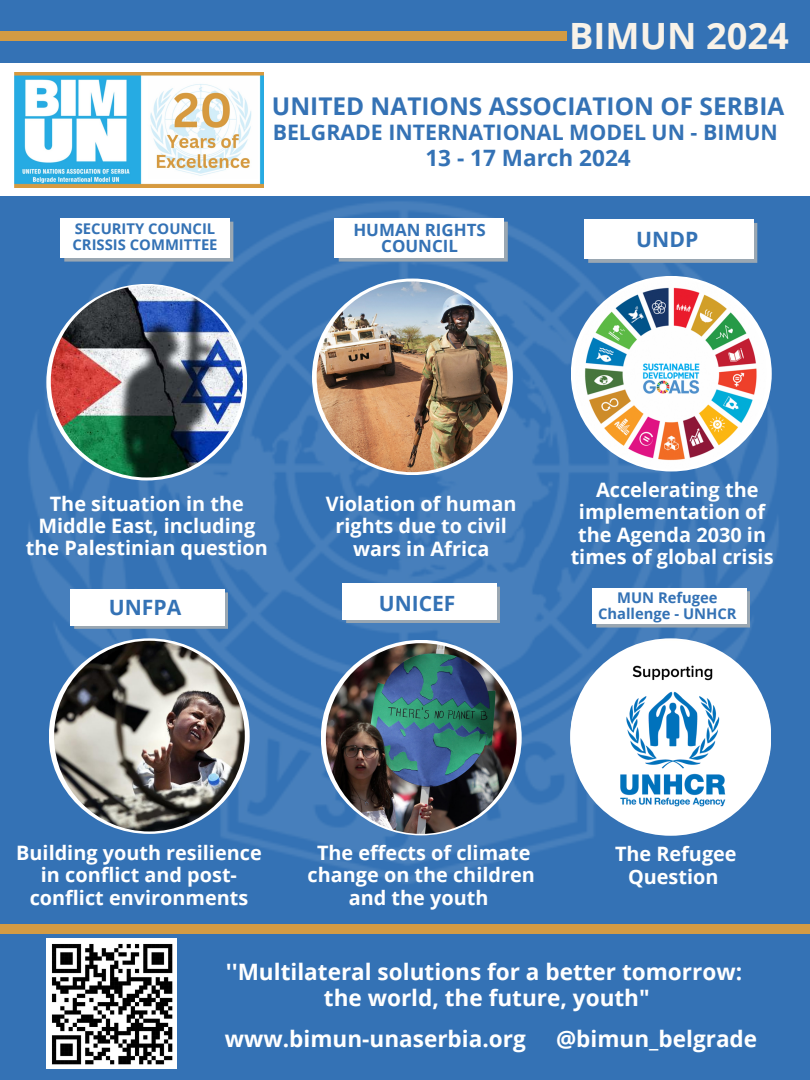
<style>
.page{position:relative;width:810px;height:1080px;background:#3472b5}
.page>*{position:absolute;margin:0;border:0;box-sizing:border-box;transform-origin:0 0}
.t1{font:700 36.25px "Open Sans";color:#f8f2e8}
.t2{font:700 24.44px "Open Sans";color:#3472b5}
.t3{font:700 22.56px "Open Sans";color:#fff}
.t4{font:700 22.56px "Open Sans";color:#3472b5}
.t5{font:700 21.31px "Open Sans";color:#3472b5}
.t6{font:700 21.12px "Open Sans";color:#3472b5}
.t7{font:700 21px "Open Sans";color:#3472b5}
.t8{font:700 19.88px/22.5px "Open Sans";color:#fff;text-align:center}
.t9{font:700 16.94px/16.9px "Open Sans";color:#3472b5;text-align:center}
.t10{font:700 14.81px "Open Sans";color:#3472b5}
.t11{font:700 14.75px/15.9px "Open Sans";color:#3472b5;text-align:center}
</style>
<div class="page">
<img style="left:28px;top:201px;width:751px;height:682px">
<div style="left:0;top:32px;width:566px;height:8px;background:#d39b44"></div>
<div style="left:0;top:64px;width:810px;height:132px;background:#fff"></div>
<svg style="left:64px;top:222px;width:169px;height:40px"></svg>
<div style="left:60px;top:218px;width:169px;height:40px;background:#fff"></div>
<svg style="left:46px;top:284px;width:201px;height:196px;background:#ecf0f2"></svg>
<img style="left:51px;top:285px;width:192px;height:192px;border-radius:50%">
<svg style="left:312px;top:279px;width:201px;height:196px;background:#f6f5f5"></svg>
<div style="left:571px;top:276px;width:201px;height:195px;background:#fff;border-radius:50%"></div>
<img style="left:575px;top:278px;width:191px;height:191px;border-radius:50%">
<img style="left:317px;top:281px;width:190px;height:191px;border-radius:50%">
<svg style="left:339px;top:222px;width:169px;height:40px"></svg>
<div style="left:335px;top:218px;width:169px;height:40px;background:#fff"></div>
<svg style="left:588px;top:223px;width:169px;height:40px"></svg>
<div style="left:584px;top:219px;width:169px;height:40px;background:#fff"></div>
<svg style="left:74px;top:592px;width:154px;height:37px"></svg>
<div style="left:71px;top:589px;width:153px;height:36px;background:#fff"></div>
<svg style="left:346px;top:587px;width:154px;height:36px"></svg>
<div style="left:343px;top:583px;width:153px;height:36px;background:#fff"></div>
<svg style="left:596px;top:591px;width:154px;height:37px"></svg>
<div style="left:593px;top:588px;width:153px;height:36px;background:#fff"></div>
<div style="left:0;top:924px;width:810px;height:9px;background:#d39b44"></div>
<div style="left:570px;top:640px;width:201px;height:196px;background:#fff;border-radius:50%"></div>
<img style="left:580px;top:643px;width:191px;height:191px;border-radius:50%">
<svg style="left:49px;top:638px;width:201px;height:196px;background:#e9edf1"></svg>
<img style="left:54px;top:641px;width:191px;height:190px;border-radius:50%">
<img style="left:15px;top:72px;width:249px;height:115px">
<div style="left:597px;top:676px;width:7px;height:124px;background:#fff"></div>
<svg style="left:321px;top:640px;width:201px;height:195px;background:#f4f6f8"></svg>
<img style="left:326px;top:643px;width:191px;height:191px;border-radius:50%">
<img style="left:46px;top:938px;width:130px;height:130px">
<p class="t1" style="left:569px;top:11px;width:221px">BIMUN 2024</p>
<p class="t10" style="left:75px;top:218px;width:142px">SECURITY COUNCIL</p>
<p class="t10" style="left:73px;top:234px;width:147px">CRISSIS COMMITTEE</p>
<p class="t2" style="left:272px;top:89px;width:514px">UNITED NATIONS ASSOCIATION OF SERBIA</p>
<p class="t5" style="left:273px;top:117px;width:507px">BELGRADE INTERNATIONAL MODEL UN - BIMUN</p>
<p class="t4" style="left:425px;top:142px;width:207px">13 - 17 March 2024</p>
<p class="t9" style="left:353px;top:221px;width:134px">HUMAN RIGHTS<br>COUNCIL</p>
<p class="t6" style="left:636px;top:224px;width:64px">UNDP</p>
<p class="t8" style="left:26px;top:492px;width:244px;line-height:22px">The situation in the<br>Middle East, including the Palestinian question</p>
<p class="t8" style="left:326px;top:492px;width:192px">Violation of human rights due to civil wars in Africa</p>
<p class="t8" style="left:571px;top:478px;width:204px">Accelerating the implementation of the Agenda 2030 in times of global crisis</p>
<p class="t6" style="left:109px;top:593px;width:74px">UNFPA</p>
<p class="t11" style="left:598px;top:589px;width:140px">MUN Refugee<br>Challenge - UNHCR</p>
<p class="t7" style="left:379px;top:588px;width:78px">UNICEF</p>
<p class="t8" style="left:16px;top:841px;width:247px">Building youth resilience in conflict and post&shy;conflict environments</p>
<p class="t8" style="left:308px;top:841px;width:229px">The effects of climate change on the children and the youth</p>
<p class="t8" style="left:615px;top:842px;width:123px">The Refugee</p>
<p class="t8" style="left:628px;top:865px;width:92px">Question</p>
<p class="t3" style="left:226px;top:956px;width:518px">''Multilateral solutions for a better tomorrow:</p>
<p class="t3" style="left:324px;top:982px;width:327px">the world, the future, youth"</p>
<p class="t3" style="left:225px;top:1023px;width:302px">www.bimun-unaserbia.org</p>
<p class="t3" style="left:556px;top:1023px;width:203px">@bimun_belgrade</p>
</div>
